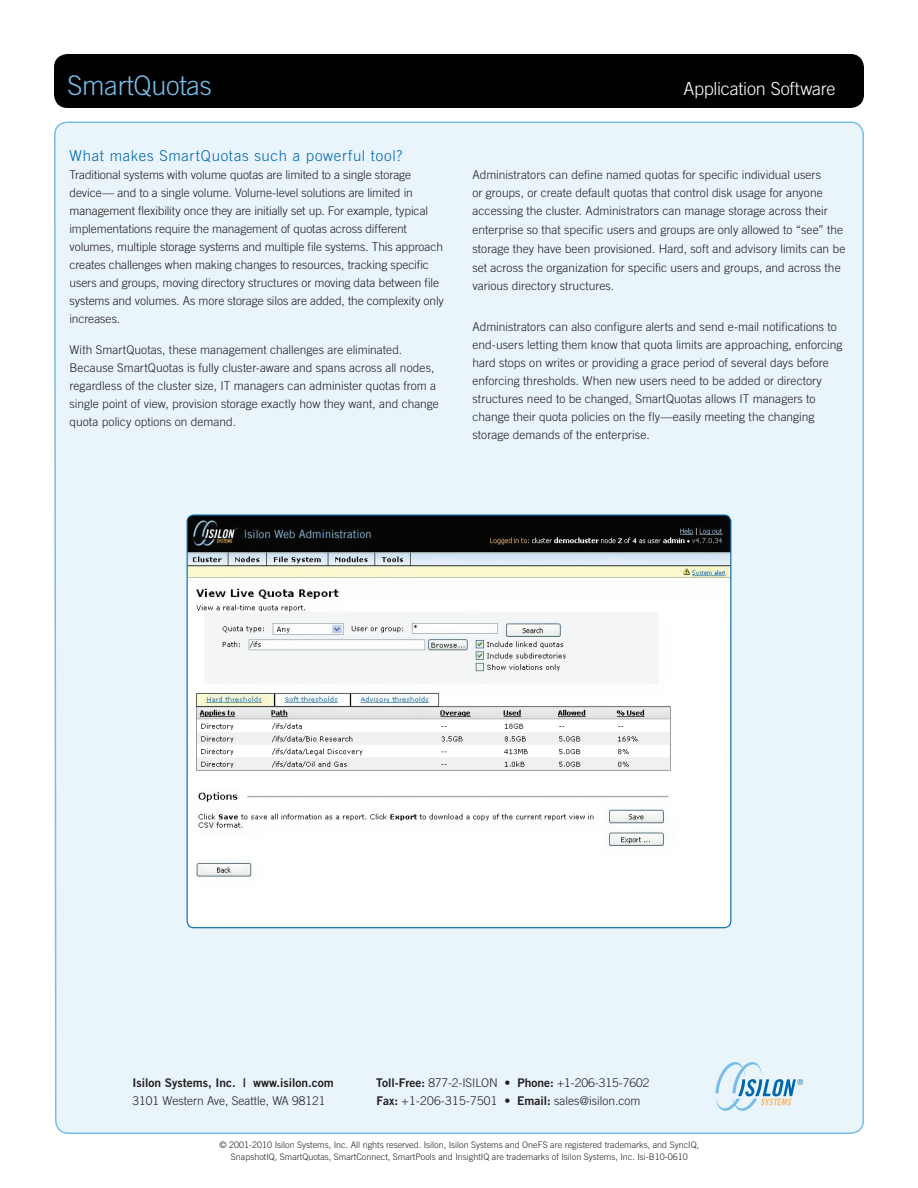
<style>
.page{position:relative;width:918px;height:1188px;background:#fff}
.page>*{position:absolute;margin:0;border:0;box-sizing:border-box;transform-origin:0 0}
.t1{font:300 27px "Trade Gothic";letter-spacing:-.01em;color:#78bde8}
.t2{font:300 18px "Trade Gothic";letter-spacing:-.015em;color:#fff}
.t3{font:300 15px "Trade Gothic";letter-spacing:.045em;color:#0067aa}
.t4{font:300 12px/18px "Trade Gothic";color:#231f20}
.t5{font:12px "Trade Gothic Bold Two";color:#231f20}
.t6{font:300 9px/12px "Trade Gothic";color:#231f20;text-align:center}
.s1{font-family:"Trade Gothic Bold Two";font-weight:400}
</style>
<div class="page">
<div style="left:54px;top:54px;width:810px;height:54px;background:#000001;border-radius:14px"></div>
<div style="left:54px;top:121px;width:810px;height:1013px;background:#e9f4fb"></div>
<img style="left:187px;top:515px;width:544px;height:413px">
<svg style="left:716px;top:1062px;width:87px;height:49px;background:#c5ddec"></svg>
<h1 class="t1" style="left:68px;top:69px;width:146px">SmartQuotas</h1>
<h2 class="t2" style="left:683px;top:77px;width:154px">Application Software</h2>
<p class="t3" style="left:70px;top:146px;width:334px">What makes SmartQuotas such a powerful tool?</p>
<p class="t4" style="left:70px;top:165px;width:376px">Traditional systems with volume quotas are limited to a single storage device— and to a single volume. Volume-level solutions are limited in management flexibility once they are initially set up. For example, typical implementations require the management of quotas across different volumes, multiple storage systems and multiple file systems. This approach creates challenges when making changes to resources, tracking specific users and groups, moving directory structures or moving data between file systems and volumes. As more storage silos are added, the complexity only increases.</p>
<p class="t4" style="left:70px;top:341px;width:371px">With SmartQuotas, these management challenges are eliminated.<br>Because SmartQuotas is fully cluster-aware and spans across all nodes, regardless of the cluster size, IT managers can administer quotas from a single point of view, provision storage exactly how they want, and change quota policy options on demand.</p>
<p class="t4" style="left:472px;top:165px;width:374px;line-height:18.6px">Administrators can define named quotas for specific individual users<br>or groups, or create default quotas that control disk usage for anyone accessing the cluster. Administrators can manage storage across their enterprise so that specific users and groups are only allowed to “see” the storage they have been provisioned. Hard, soft and advisory limits can be set across the organization for specific users and groups, and across the various directory structures.</p>
<p class="t4" style="left:472px;top:318px;width:371px">Administrators can also configure alerts and send e-mail notifications to end-users letting them know that quota limits are approaching, enforcing hard stops on writes or providing a grace period of several days before enforcing thresholds. When new users need to be added or directory structures need to be changed, SmartQuotas allows IT managers to change their quota policies on the fly—easily meeting the changing storage demands of the enterprise.</p>
<p class="t5" style="left:133px;top:1076px;width:203px">Isilon Systems, Inc. | www.isilon.com</p>
<p class="t4" style="left:133px;top:1092px;width:194px">3101 Western Ave, Seattle, WA 98121</p>
<p class="t4" style="left:376px;top:1074px;width:275px"><span class="s1">Toll-Free:</span> 877-2-ISILON • <span class="s1">Phone:</span> +1-206-315-7602<br><span class="s1">Fax:</span> +1-206-315-7501 • <span class="s1">Email:</span> sales@isilon.com</p>
<p class="t6" style="left:220px;top:1138px;width:481px">© 2001-2010 Isilon Systems, Inc. All rights reserved. Isilon, Isilon Systems and OneFS are registered trademarks, and SyncIQ,<br>SnapshotIQ, SmartQuotas, SmartConnect, SmartPools and InsightIQ are trademarks of Isilon Systems, Inc. Isi-B10-0610</p>
</div>
